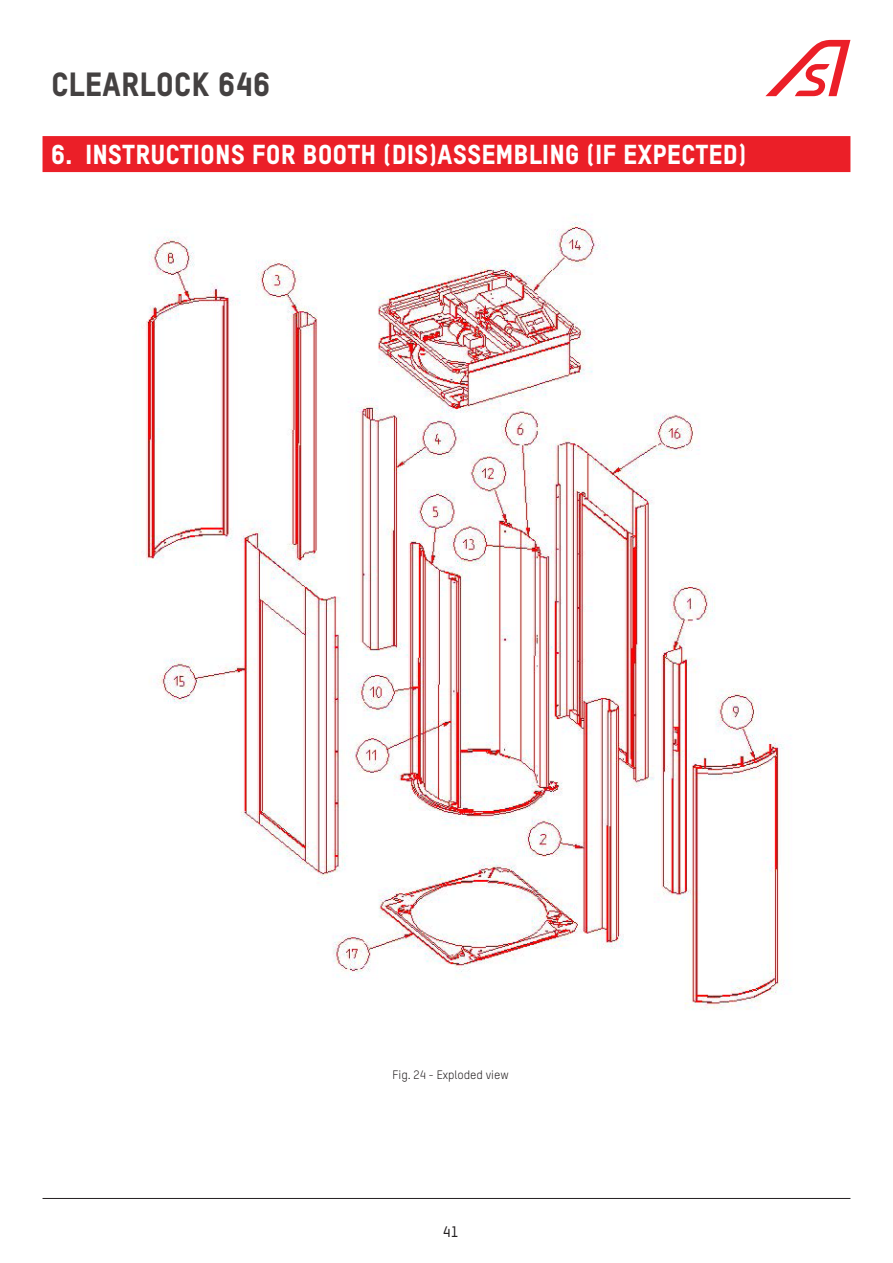
<style>
.page{position:relative;width:893px;height:1263px;background:#fff}
.page>*{position:absolute;margin:0;border:0;box-sizing:border-box;transform-origin:0 0}
.t1{font:33px "Oxfam TSTARPRO Headline";color:#444141}
.t2{font:27px "Oxfam TSTARPRO Headline";color:#fff}
.t3{font:500 15px "Oxfam TSTARPRO";color:#231f20}
.t4{font:12px "Oxfam TSTARPRO";color:#231f20}
</style>
<div class="page">
<div style="left:43px;top:136px;width:807px;height:36px;background:#eb1f28"></div>
<img style="left:135px;top:214px;width:649px;height:796px">
<svg style="left:765px;top:40px;width:85px;height:56px"></svg>
<hr style="left:43px;top:1198px;width:807px;height:1px;background:#231f20">
<p class="t1" style="left:51px;top:64px;width:221px">CLEARLOCK 646</p>
<p class="t2" style="left:51px;top:137px;width:697px">6. INSTRUCTIONS FOR BOOTH (DIS)ASSEMBLING (IF EXPECTED)</p>
<p class="t4" style="left:393px;top:1068px;width:118px">Fig. 24 - Exploded view</p>
<p class="t3" style="left:443px;top:1222px;width:17px">41</p>
</div>
